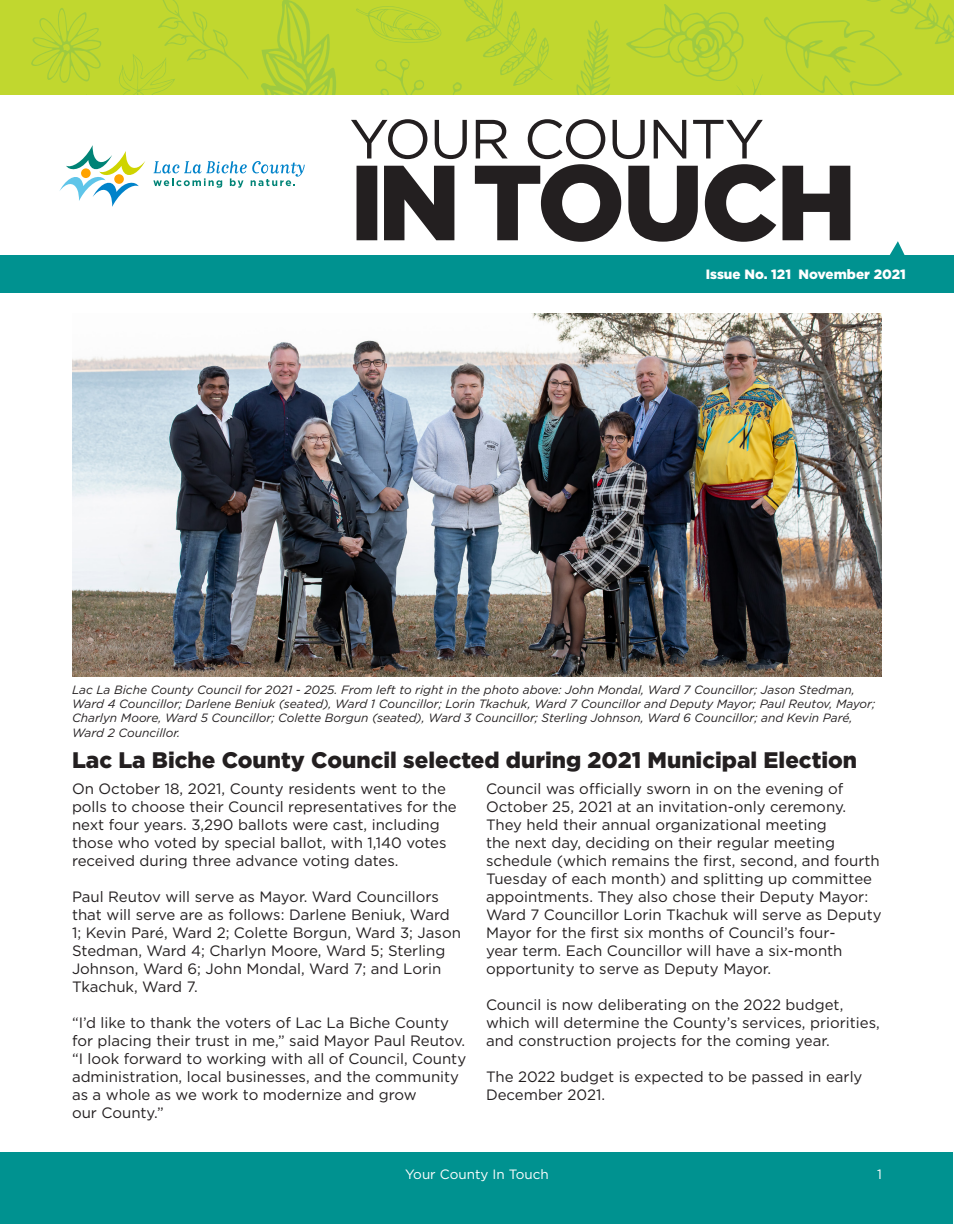
<style>
.page{position:relative;width:954px;height:1224px;background:#fff}
.page>*{position:absolute;margin:0;border:0;box-sizing:border-box;transform-origin:0 0}
.t1{font:900 22.5px "Gotham";color:#231f20}
.t2{font:15px/18px "Gotham";color:#231f20}
.t3{font:900 13.5px "Gotham";color:#fff}
.t4{font:13.5px "Gotham";color:#fff}
.t5{font:italic 12px/14.4px "Gotham";color:#231f20}
</style>
<div class="page">
<div style="left:0;top:1153px;width:952px;height:71px;background:#009290"></div>
<div style="left:0;top:255px;width:954px;height:37px;background:#009290"></div>
<svg style="left:889px;top:241px;width:16px;height:14px"></svg>
<svg style="left:351px;top:119px;width:499px;height:123px"></svg>
<div style="left:16px;top:0;width:938px;height:95px;background:#c1d72f"></div>
<svg style="left:261px;top:0;width:349px;height:95px"></svg>
<svg style="left:31px;top:0;width:217px;height:95px"></svg>
<svg style="left:626px;top:0;width:328px;height:95px"></svg>
<svg style="left:153px;top:161px;width:152px;height:27px"></svg>
<svg style="left:59px;top:145px;width:86px;height:62px"></svg>
<img style="left:72px;top:313px;width:810px;height:364px">
<p class="t3" style="left:706px;top:266px;width:202px">Issue No. 121 November 2021</p>
<p class="t5" style="left:72px;top:682px;width:805px">Lac La Biche County Council for 2021 - 2025. From left to right in the photo above: John Mondal, Ward 7 Councillor; Jason Stedman, Ward 4 Councillor; Darlene Beniuk (seated), Ward 1 Councillor; Lorin Tkachuk, Ward 7 Councillor and Deputy Mayor; Paul Reutov, Mayor; Charlyn Moore, Ward 5 Councillor; Colette Borgun (seated), Ward 3 Councillor; Sterling Johnson, Ward 6 Councillor; and Kevin Paré, Ward 2 Councillor.</p>
<p class="t1" style="left:72px;top:747px;width:787px">Lac La Biche County Council selected during 2021 Municipal Election</p>
<p class="t2" style="left:72px;top:780px;width:386px">On October 18, 2021, County residents went to the polls to choose their Council representatives for the next four years. 3,290 ballots were cast, including those who voted by special ballot, with 1,140 votes received during three advance voting dates.</p>
<p class="t2" style="left:72px;top:888px;width:390px">Paul Reutov will serve as Mayor. Ward Councillors that will serve are as follows: Darlene Beniuk, Ward 1; Kevin Paré, Ward 2; Colette Borgun, Ward 3; Jason Stedman, Ward 4; Charlyn Moore, Ward 5; Sterling Johnson, Ward 6; John Mondal, Ward 7; and Lorin Tkachuk, Ward 7.</p>
<p class="t2" style="left:72px;top:1014px;width:396px">“I’d like to thank the voters of Lac La Biche County for placing their trust in me,” said Mayor Paul Reutov. “I look forward to working with all of Council, County administration, local businesses, and the community as a whole as we work to modernize and grow<br>our County.”</p>
<p class="t2" style="left:486px;top:780px;width:397px">Council was officially sworn in on the evening of October 25, 2021 at an invitation-only ceremony.<br>They held their annual organizational meeting<br>the next day, deciding on their regular meeting schedule (which remains the first, second, and fourth Tuesday of each month) and splitting up committee appointments. They also chose their Deputy Mayor:<br>Ward 7 Councillor Lorin Tkachuk will serve as Deputy Mayor for the first six months of Council’s four-<br>year term. Each Councillor will have a six-month opportunity to serve as Deputy Mayor.</p>
<p class="t2" style="left:486px;top:996px;width:395px">Council is now deliberating on the 2022 budget, which will determine the County’s services, priorities, and construction projects for the coming year.</p>
<p class="t2" style="left:486px;top:1068px;width:378px">The 2022 budget is expected to be passed in early<br>December 2021.</p>
<p class="t4" style="left:405px;top:1165px;width:145px">Your County In Touch</p>
<p class="t4" style="left:877px;top:1165px;width:6px">1</p>
</div>
